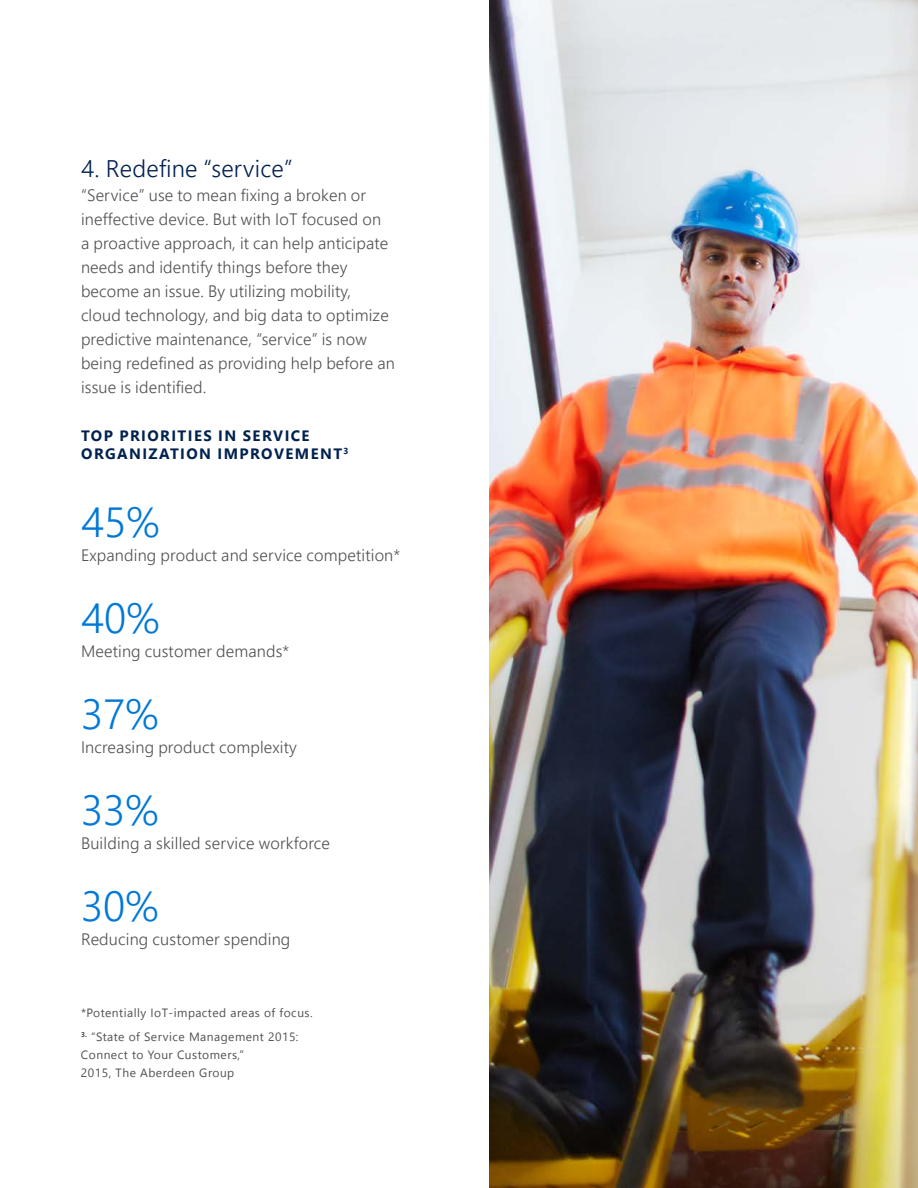
<style>
.page{position:relative;width:918px;height:1188px;background:#fff}
.page>*{position:absolute;margin:0;border:0;box-sizing:border-box;transform-origin:0 0}
.t1{font:300 42px "Segoe Pro";color:#0078d7}
.t2{font:300 24px "Segoe Pro";letter-spacing:.01em;color:#00214f}
.t3{font:300 16.5px/24px "Segoe Pro";letter-spacing:.01em;color:#505050}
.t4{font:700 15px/18px "Segoe UI";letter-spacing:.095em;color:#00214f}
.t5{font:12px/18px "Segoe UI";letter-spacing:.04em;color:#505050}
</style>
<div class="page">
<img style="left:489px;top:0;width:429px;height:1188px">
<h2 class="t2" style="left:81px;top:152px;width:213px">4. Redefine “service”</h2>
<p class="t3" style="left:81px;top:183px;width:315px">“Service” use to mean fixing a broken or ineffective device. But with IoT focused on<br>a proactive approach, it can help anticipate needs and identify things before they become an issue. By utilizing mobility, cloud technology, and big data to optimize predictive maintenance, “service” is now being redefined as providing help before an issue is identified.</p>
<p class="t4" style="left:81px;top:426px;width:269px">TOP PRIORITIES IN SERVICE<br>ORGANIZATION IMPROVEMENT<sup>3</sup></p>
<h1 class="t1" style="left:81px;top:493px;width:80px">45%</h1>
<p class="t3" style="left:81px;top:543px;width:321px">Expanding product and service competition*</p>
<h1 class="t1" style="left:81px;top:589px;width:80px">40%</h1>
<p class="t3" style="left:81px;top:639px;width:210px">Meeting customer demands*</p>
<h1 class="t1" style="left:81px;top:685px;width:79px">37%</h1>
<p class="t3" style="left:81px;top:735px;width:217px">Increasing product complexity</p>
<h1 class="t1" style="left:81px;top:781px;width:79px">33%</h1>
<p class="t3" style="left:81px;top:831px;width:251px">Building a skilled service workforce</p>
<h1 class="t1" style="left:81px;top:877px;width:79px">30%</h1>
<p class="t3" style="left:81px;top:927px;width:211px">Reducing customer spending</p>
<p class="t5" style="left:81px;top:1003px;width:233px">*Potentially IoT-impacted areas of focus.</p>
<p class="t5" style="left:81px;top:1027px;width:219px"><sup>3.</sup> “State of Service Management 2015:<br>Connect to Your Customers,”<br>2015, The Aberdeen Group</p>
</div>
